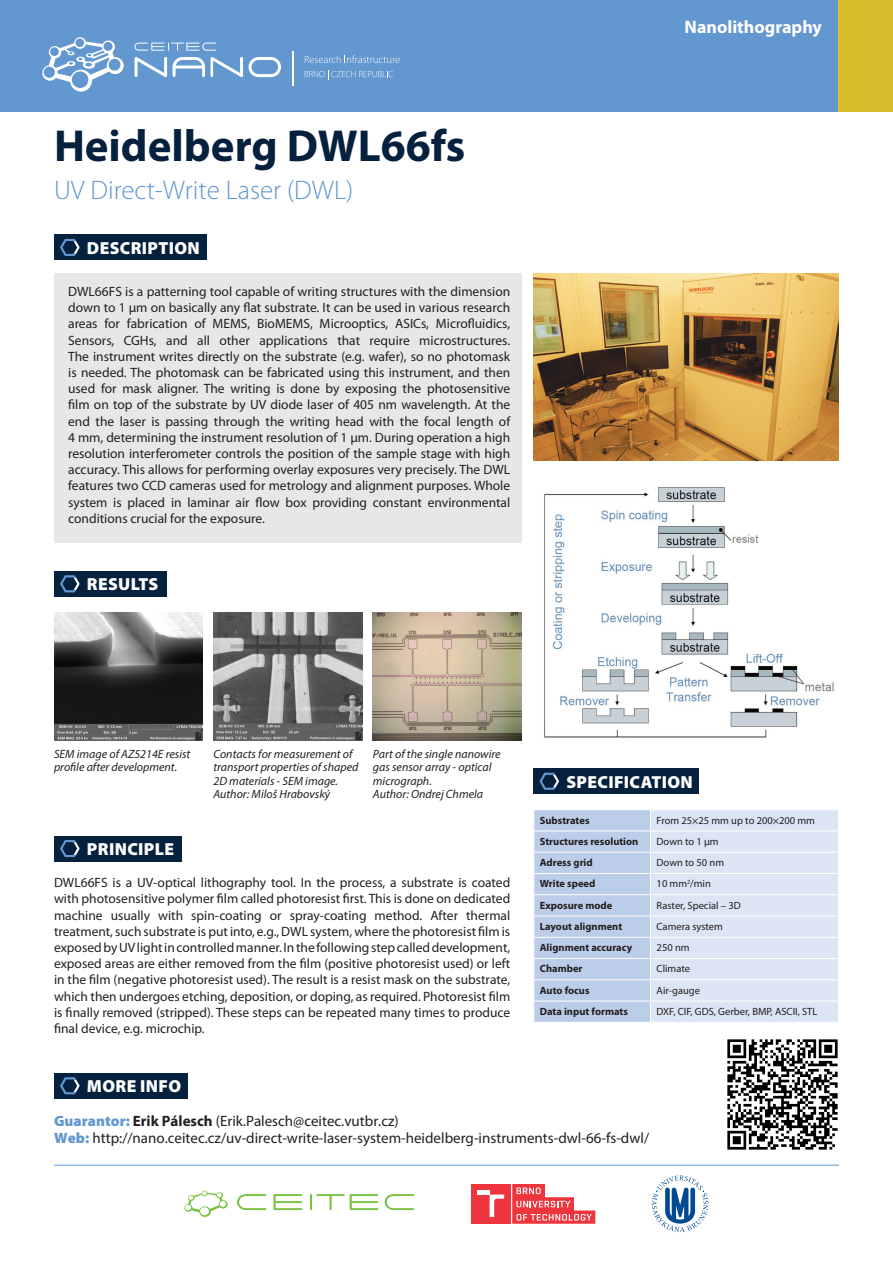
<style>
.page{position:relative;width:893px;height:1263px;background:#fff}
.page>*{position:absolute;margin:0;border:0;box-sizing:border-box;transform-origin:0 0}
.t1{font:700 45px "Myriad Pro";color:#05213e}
.t2{font:300 27px "Myriad Pro";color:#6297d0}
.t3{font:700 18px "Myriad Pro";color:#fff}
.t4{font:900 17.55px "Myriad Pro";letter-spacing:.02em;color:#fff}
.t5{font:15px/17.9px "Myriad Pro";color:#231f20}
.t6{font:13.5px/16.2px "Myriad Pro";color:#231f20;text-align:justify}
.t7{font:italic 12px/13.5px "Myriad Pro";color:#231f20}
.t8{font:10.5px "Myriad Pro";color:#231f20}
.t9{font:700 10.5px "Myriad Pro";color:#231f20}
.s1{font-weight:900;color:#6297d0}
.s2{font-weight:700}
</style>
<div class="page">
<div style="left:54px;top:234px;width:152px;height:26px;background:#05213e"></div>
<div style="left:533px;top:768px;width:166px;height:26px;background:#05213e"></div>
<div style="left:0;top:0;width:893px;height:111px;background:#6297d0"></div>
<svg style="left:42px;top:37px;width:82px;height:55px"></svg>
<svg style="left:135px;top:43px;width:81px;height:8px"></svg>
<svg style="left:135px;top:57px;width:32px;height:20px"></svg>
<svg style="left:173px;top:57px;width:32px;height:20px"></svg>
<svg style="left:211px;top:57px;width:70px;height:20px"></svg>
<hr style="left:292px;top:51px;width:2px;height:35px;background:#fff">
<svg style="left:305px;top:55px;width:95px;height:8px"></svg>
<svg style="left:305px;top:70px;width:88px;height:9px"></svg>
<svg style="left:60px;top:239px;width:20px;height:17px"></svg>
<svg style="left:539px;top:773px;width:20px;height:17px"></svg>
<div style="left:54px;top:571px;width:112px;height:26px;background:#05213e"></div>
<svg style="left:60px;top:575px;width:20px;height:17px"></svg>
<div style="left:54px;top:1073px;width:133px;height:26px;background:#05213e"></div>
<svg style="left:60px;top:1077px;width:20px;height:17px"></svg>
<div style="left:54px;top:273px;width:468px;height:269px;background:#e6e7e9"></div>
<img style="left:533px;top:273px;width:306px;height:187px">
<img style="left:54px;top:613px;width:149px;height:127px">
<img style="left:373px;top:613px;width:149px;height:127px">
<img style="left:544px;top:487px;width:290px;height:251px">
<img style="left:213px;top:613px;width:149px;height:127px">
<svg style="left:534px;top:810px;width:304px;height:212px;background:#d1ddf0"></svg>
<hr style="left:54px;top:1165px;width:785px;height:1px;background:#6297d0">
<svg style="left:184px;top:1191px;width:44px;height:26px"></svg>
<svg style="left:237px;top:1194px;width:177px;height:16px"></svg>
<svg style="left:652px;top:1175px;width:56px;height:57px"></svg>
<svg style="left:512px;top:1184px;width:83px;height:40px"></svg>
<div style="left:471px;top:1184px;width:40px;height:40px;background:#ee343d"></div>
<hr style="left:477px;top:1190px;width:13px;height:4px;background:#fff">
<svg style="left:490px;top:1194px;width:14px;height:23px"></svg>
<div style="left:54px;top:836px;width:128px;height:25px;background:#05213e"></div>
<svg style="left:60px;top:840px;width:20px;height:17px"></svg>
<div style="left:839px;top:0;width:54px;height:111px;background:#d9bd2b"></div>
<img style="left:727px;top:1039px;width:111px;height:111px">
<h1 class="t1" style="left:54px;top:117px;width:413px">Heidelberg DWL66fs</h1>
<h2 class="t2" style="left:54px;top:175px;width:301px">UV Direct-Write Laser (DWL)</h2>
<p class="t4" style="left:87px;top:238px;width:114px">DESCRIPTION</p>
<p class="t6" style="left:68px;top:283px;width:444px">DWL66FS is a patterning tool capable of writing structures with the dimension down to 1 μm on basically any flat substrate. It can be used in various research areas for fabrication of MEMS, BioMEMS, Microoptics, ASICs, Microfluidics, Sensors, CGHs, and all other applications that require microstructures.<br>The instrument writes directly on the substrate (e.g. wafer), so no photomask is needed. The photomask can be fabricated using this instrument, and then used for mask aligner. The writing is done by exposing the photosensitive film on top of the substrate by UV diode laser of 405 nm wavelength. At the end the laser is passing through the writing head with the focal length of 4 mm, determining the instrument resolution of 1 μm. During operation a high resolution interferometer controls the position of the sample stage with high accuracy. This allows for performing overlay exposures very precisely. The DWL features two CCD cameras used for metrology and alignment purposes. Whole system is placed in laminar air flow box providing constant environmental conditions crucial for the exposure.</p>
<p class="t4" style="left:87px;top:574px;width:73px">RESULTS</p>
<h3 class="t3" style="left:685px;top:15px;width:139px">Nanolithography</h3>
<p class="t7" style="left:54px;top:747px;width:138px">SEM image of AZ5214E resist profile after development.</p>
<p class="t7" style="left:213px;top:747px;width:147px">Contacts for measurement of transport properties of shaped<br>2D materials - SEM image.<br>Author: Miloš Hrabovský</p>
<p class="t7" style="left:373px;top:747px;width:129px">Part of the single nanowire gas sensor array - optical micrograph.<br>Author: Ondrej Chmela</p>
<p class="t4" style="left:87px;top:839px;width:89px">PRINCIPLE</p>
<p class="t6" style="left:54px;top:874px;width:458px">DWL66FS is a UV-optical lithography tool. In the process, a substrate is coated with photosensitive polymer film called photoresist first. This is done on dedicated machine usually with spin-coating or spray-coating method. After thermal treatment, such substrate is put into, e.g., DWL system, where the photoresist film is exposed by UV light in controlled manner. In the following step called development, exposed areas are either removed from the film (positive photoresist used) or left in the film (negative photoresist used). The result is a resist mask on the substrate, which then undergoes etching, deposition, or doping, as required. Photoresist film is finally removed (stripped). These steps can be repeated many times to produce final device, e.g. microchip.</p>
<p class="t4" style="left:87px;top:1076px;width:96px">MORE INFO</p>
<p class="t4" style="left:566px;top:772px;width:128px">SPECIFICATION</p>
<p class="t9" style="left:540px;top:813px;width:51px">Substrates</p>
<p class="t8" style="left:657px;top:813px;width:160px">From 25×25 mm up to 200×200 mm</p>
<p class="t9" style="left:540px;top:834px;width:100px">Structures resolution</p>
<p class="t8" style="left:657px;top:835px;width:64px">Down to 1 μm</p>
<p class="t9" style="left:540px;top:856px;width:54px">Adress grid</p>
<p class="t8" style="left:657px;top:856px;width:69px">Down to 50 nm</p>
<p class="t9" style="left:540px;top:877px;width:57px">Write speed</p>
<p class="t8" style="left:657px;top:877px;width:56px">10 mm<sup>2</sup>/min</p>
<p class="t9" style="left:540px;top:898px;width:74px">Exposure mode</p>
<p class="t8" style="left:657px;top:899px;width:86px">Raster, Special – 3D</p>
<p class="t9" style="left:540px;top:919px;width:84px">Layout alignment</p>
<p class="t8" style="left:657px;top:920px;width:68px">Camera system</p>
<p class="t9" style="left:540px;top:941px;width:94px">Alignment accuracy</p>
<p class="t8" style="left:657px;top:941px;width:34px">250 nm</p>
<p class="t9" style="left:540px;top:962px;width:44px">Chamber</p>
<p class="t8" style="left:657px;top:962px;width:35px">Climate</p>
<p class="t9" style="left:540px;top:983px;width:51px">Auto focus</p>
<p class="t8" style="left:657px;top:984px;width:45px">Air-gauge</p>
<p class="t9" style="left:540px;top:1004px;width:90px">Data input formats</p>
<p class="t8" style="left:657px;top:1005px;width:162px">DXF, CIF, GDS, Gerber, BMP, ASCII, STL</p>
<p class="t5" style="left:54px;top:1111px;width:596px"><span class="s1">Guarantor:</span> <span class="s2">Erik Pálesch</span> (Erik.Palesch@ceitec.vutbr.cz)<br><span class="s1">Web:</span> http://nano.ceitec.cz/uv-direct-write-laser-system-heidelberg-instruments-dwl-66-fs-dwl/</p>
</div>
